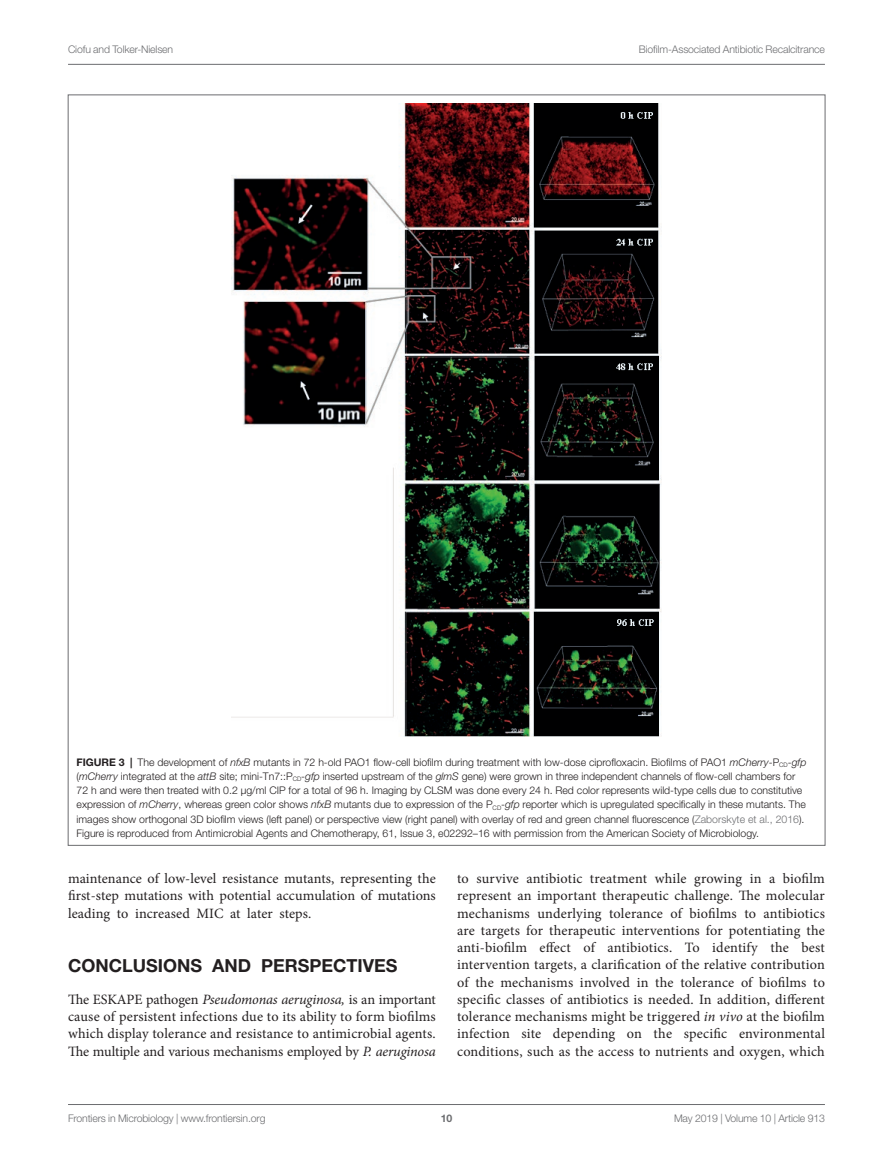
<style>
.page{position:relative;width:893px;height:1170px;background:#fff}
.page>*{position:absolute;margin:0;border:0;box-sizing:border-box;transform-origin:0 0}
.HEAD_1{font:700 18px "Helvetica Neue LT Std";color:#231f20}
.TEXT_FLUSH{font:14.25px/17.2px "Minion Pro";color:#231f20;text-align:justify}
.TEXT{font:14.25px/17.2px "Minion Pro";letter-spacing:.005em;color:#231f20;text-align:justify}
.FIG_LEG{font:300 10.5px/14.2px "Helvetica Neue LT Std";color:#231f20}
.t1{font:300 10.5px "Helvetica Neue LT Std";letter-spacing:-.015em;color:#6c6d70}
.t2{font:700 10.5px "Helvetica Neue LT Std";color:#6c6d70}
.s1{font-weight:700}
.s2{font-style:italic}
.s3{color:#6c6d70}
</style>
<div class="page">
<hr style="left:68px;top:64px;width:757px;height:1px;background:#6c6d70">
<hr style="left:68px;top:1104px;width:757px;height:1px;background:#6c6d70">
<img style="left:231px;top:103px;width:431px;height:633px">
<p class="t1" style="left:68px;top:42px;width:107px">Ciofu and Tolker-Nielsen</p>
<p class="t1" style="left:639px;top:42px;width:187px">Biofilm-Associated Antibiotic Recalcitrance</p>
<p class="FIG_LEG" style="left:77px;top:754px;width:731px"><span class="s1">FIGURE 3 |</span> The development of <span class="s2">nfxB</span> mutants in 72 h-old PAO1 flow-cell biofilm during treatment with low-dose ciprofloxacin. Biofilms of PAO1 <span class="s2">mCherry</span>-P<sub>CD</sub>-<span class="s2">gfp </span>(<span class="s2">mCherry</span> integrated at the <span class="s2">attB</span> site; mini-Tn7::P<sub>CD</sub>-<span class="s2">gfp</span> inserted upstream of the <span class="s2">glmS</span> gene) were grown in three independent channels of flow-cell chambers for 72 h and were then treated with 0.2 μg/ml CIP for a total of 96 h. Imaging by CLSM was done every 24 h. Red color represents wild-type cells due to constitutive expression of <span class="s2">mCherry</span>, whereas green color shows <span class="s2">nfxB</span> mutants due to expression of the P<sub>CD</sub>-<span class="s2">gfp</span> reporter which is upregulated specifically in these mutants. The images show orthogonal 3D biofilm views (left panel) or perspective view (right panel) with overlay of red and green channel fluorescence (<span class="s3">Zaborskyte et al., 2016</span>).<br>Figure is reproduced from Antimicrobial Agents and Chemotherapy, 61, Issue 3, e02292–16 with permission from the American Society of Microbiology.</p>
<p class="TEXT" style="left:68px;top:869px;width:369px">maintenance of low-level resistance mutants, representing the first-step mutations with potential accumulation of mutations leading to increased MIC at later steps.</p>
<p class="HEAD_1" style="left:68px;top:954px;width:331px">CONCLUSIONS AND PERSPECTIVES</p>
<p class="TEXT_FLUSH" style="left:68px;top:990px;width:369px">The ESKAPE pathogen <span class="s2">Pseudomonas aeruginosa,</span> is an important cause of persistent infections due to its ability to form biofilms which display tolerance and resistance to antimicrobial agents.<br>The multiple and various mechanisms employed by <span class="s2">P. aeruginosa</span></p>
<p class="TEXT_FLUSH" style="left:457px;top:869px;width:369px">to survive antibiotic treatment while growing in a biofilm represent an important therapeutic challenge. The molecular mechanisms underlying tolerance of biofilms to antibiotics are targets for therapeutic interventions for potentiating the anti-biofilm effect of antibiotics. To identify the best intervention targets, a clarification of the relative contribution of the mechanisms involved in the tolerance of biofilms to specific classes of antibiotics is needed. In addition, different tolerance mechanisms might be triggered <span class="s2">in vivo</span> at the biofilm infection site depending on the specific environmental conditions, such as the access to nutrients and oxygen, which</p>
<p class="t1" style="left:68px;top:1111px;width:199px">Frontiers in Microbiology | www.frontiersin.org</p>
<p class="t2" style="left:441px;top:1111px;width:13px">10</p>
<p class="t1" style="left:674px;top:1111px;width:152px">May 2019 | Volume 10 | Article 913</p>
</div>
